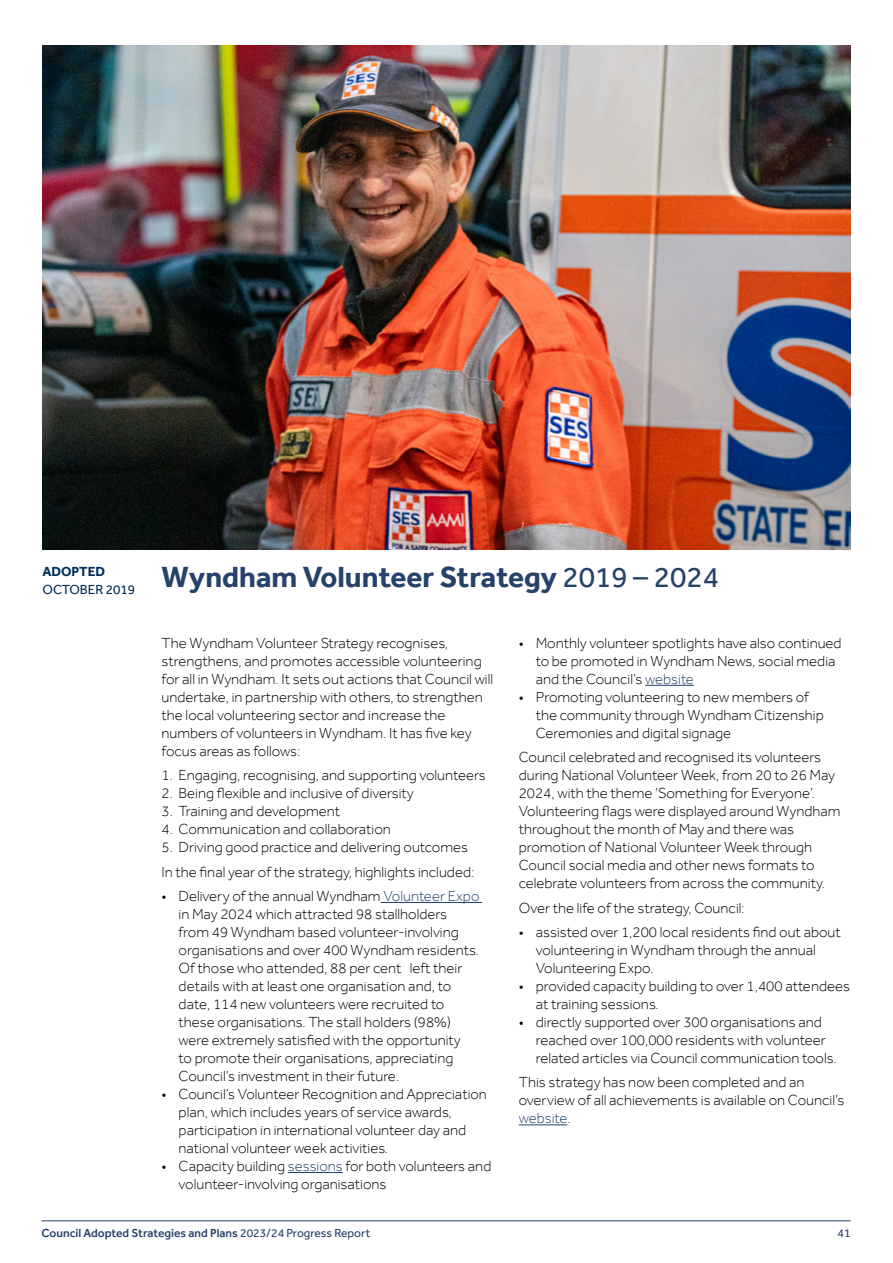
<style>
.page{position:relative;width:893px;height:1263px;background:#fff}
.page>*{position:absolute;margin:0;border:0;box-sizing:border-box;transform-origin:0 0}
.t1{font:700 30px "Effra";color:#26426b}
.t2{font:300 15px/18px "Effra";color:#000}
.t3{font:13.5px "Effra";color:#002d56}
.t4{font:700 13.5px "Effra";color:#002d56}
.t5{font:500 12px "Effra";color:#26426b}
.t6{font:12px "Effra";color:#26426c}
.s1{font-weight:400}
.s2{color:#26426b}
</style>
<div class="page">
<img style="left:43px;top:46px;width:807px;height:504px">
<hr style="left:41px;top:1220px;width:810px;height:1px;background:#26426b">
<hr style="left:381px;top:902px;width:101px;height:1px;background:#26426b">
<hr style="left:288px;top:1172px;width:55px;height:1px;background:#26426b">
<hr style="left:645px;top:685px;width:49px;height:1px;background:#26426b">
<hr style="left:519px;top:1124px;width:48px;height:1px;background:#26426b">
<p class="t4" style="left:43px;top:564px;width:64px">ADOPTED</p>
<p class="t3" style="left:43px;top:582px;width:94px">OCTOBER 2019</p>
<h1 class="t1" style="left:162px;top:559px;width:559px">Wyndham Volunteer Strategy <span class="s1">2019 – 2024</span></h1>
<p class="t2" style="left:162px;top:634px;width:333px">The Wyndham Volunteer Strategy recognises, strengthens, and promotes accessible volunteering for all in Wyndham. It sets out actions that Council will undertake, in partnership with others, to strengthen the local volunteering sector and increase the numbers of volunteers in Wyndham. It has five key focus areas as follows:</p>
<p class="t2" style="left:162px;top:766px;width:326px">1. Engaging, recognising, and supporting volunteers</p>
<p class="t2" style="left:162px;top:784px;width:254px">2. Being flexible and inclusive of diversity</p>
<p class="t2" style="left:162px;top:802px;width:180px">3. Training and development</p>
<p class="t2" style="left:162px;top:820px;width:231px">4. Communication and collaboration</p>
<p class="t2" style="left:162px;top:835px;width:314px;line-height:24.3px">5. Driving good practice and delivering outcomes<br>In the final year of the strategy, highlights included:</p>
<p class="t2" style="left:179px;top:887px;width:302px;text-indent:-17px">• Delivery of the annual Wyndham <span class="s2">Volunteer Expo </span>in May 2024 which attracted 98 stallholders from 49 Wyndham based volunteer-involving organisations and over 400 Wyndham residents.<br>Of those who attended, 88 per cent left their details with at least one organisation and, to date, 114 new volunteers were recruited to these organisations. The stall holders (98%) were extremely satisfied with the opportunity<br>to promote their organisations, appreciating Council’s investment in their future.</p>
<p class="t2" style="left:179px;top:1085px;width:310px;text-indent:-17px">• Council’s Volunteer Recognition and Appreciation plan, which includes years of service awards, participation in international volunteer day and national volunteer week activities.</p>
<p class="t2" style="left:179px;top:1157px;width:314px;text-indent:-17px">• Capacity building <span class="s2">sessions</span> for both volunteers and volunteer-involving organisations</p>
<p class="t2" style="left:536px;top:634px;width:307px;text-indent:-17px">• Monthly volunteer spotlights have also continued to be promoted in Wyndham News, social media and the Council’s <span class="s2">website</span></p>
<p class="t2" style="left:536px;top:688px;width:289px;text-indent:-17px">• Promoting volunteering to new members of the community through Wyndham Citizenship<br>Ceremonies and digital signage</p>
<p class="t2" style="left:519px;top:748px;width:323px">Council celebrated and recognised its volunteers during National Volunteer Week, from 20 to 26 May 2024, with the theme ‘Something for Everyone’.<br>Volunteering flags were displayed around Wyndham throughout the month of May and there was promotion of National Volunteer Week through Council social media and other news formats to celebrate volunteers from across the community.</p>
<p class="t2" style="left:519px;top:898px;width:228px">Over the life of the strategy, Council:</p>
<p class="t2" style="left:536px;top:923px;width:307px;text-indent:-17px">• assisted over 1,200 local residents find out about volunteering in Wyndham through the annual<br>Volunteering Expo.</p>
<p class="t2" style="left:536px;top:977px;width:316px;text-indent:-17px">• provided capacity building to over 1,400 attendees at training sessions.</p>
<p class="t2" style="left:536px;top:1013px;width:302px;text-indent:-17px">• directly supported over 300 organisations and reached over 100,000 residents with volunteer related articles via Council communication tools.</p>
<p class="t2" style="left:519px;top:1073px;width:327px">This strategy has now been completed and an overview of all achievements is available on Council’s <span class="s2">website</span>.</p>
<p class="t5" style="left:41px;top:1226px;width:330px">Council Adopted Strategies and Plans <span class="s1">2023/24 Progress Report</span></p>
<p class="t6" style="left:838px;top:1226px;width:15px">41</p>
</div>
